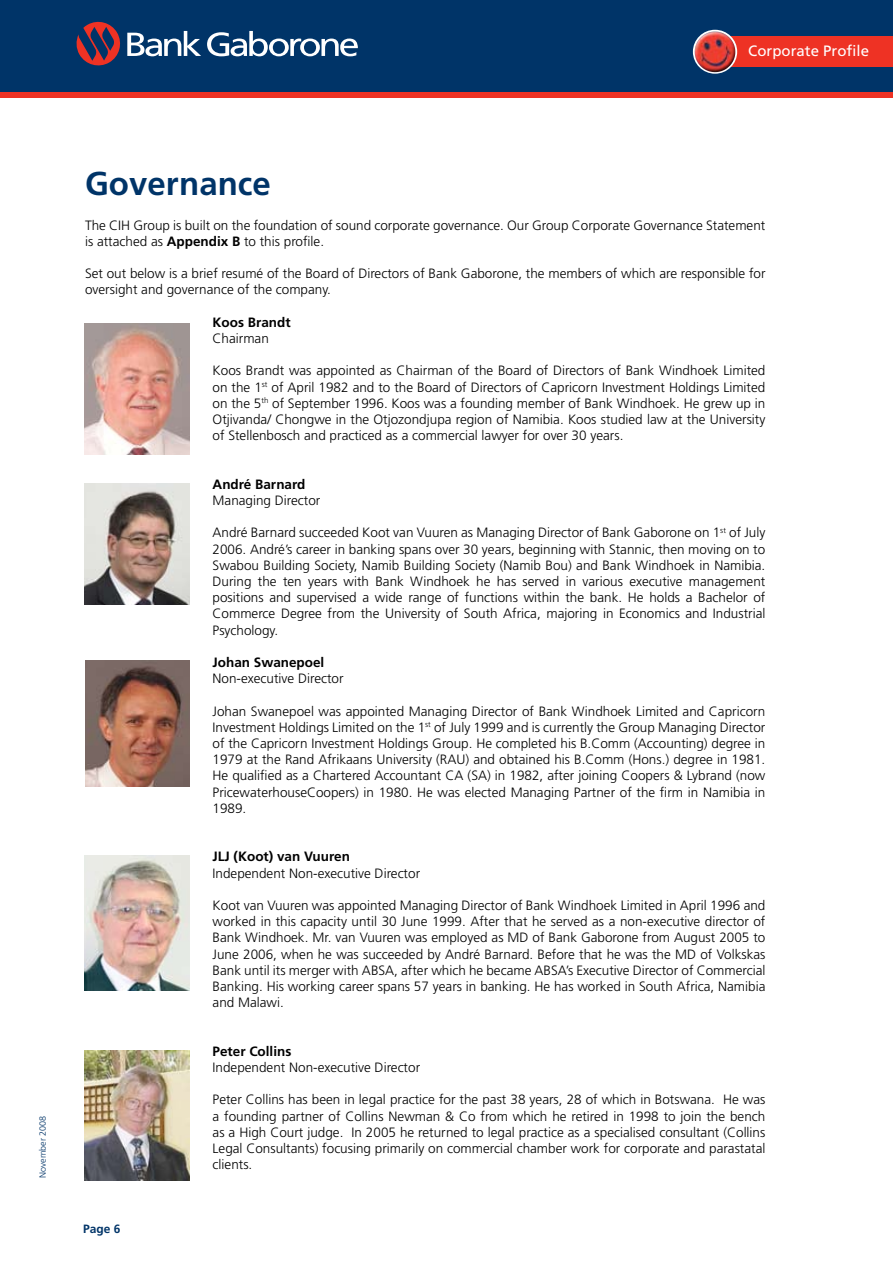
<style>
.page{position:relative;width:893px;height:1263px;background:#fff}
.page>*{position:absolute;margin:0;border:0;box-sizing:border-box;transform-origin:0 0}
.t1{font:700 33px "Frutiger LT Std";color:#003468}
.t2{font:15px "Frutiger LT Std";color:#fff}
.t3{font:300 13.5px/16.2px "Frutiger LT Std";color:#000;text-align:justify}
.t4{font:700 13.5px "Frutiger LT Std";color:#000}
.t5{font:700 12px "Frutiger LT Std";color:#003468}
.t6{font:300 9px "Frutiger LT Std";color:#003468}
.s1{font-weight:700}
</style>
<div class="page">
<div style="left:0;top:0;width:893px;height:97px;background:#003468"></div>
<svg style="left:207px;top:31px;width:151px;height:25px"></svg>
<svg style="left:76px;top:21px;width:125px;height:45px"></svg>
<div style="left:0;top:92px;width:893px;height:6px;background:#ee3224"></div>
<div style="left:719px;top:36px;width:174px;height:31px;background:#ee3224"></div>
<div style="left:693px;top:30px;width:44px;height:44px;border:3px solid #fff;border-radius:50%"></div>
<img style="left:697px;top:32px;width:18px;height:11px">
<img style="left:85px;top:661px;width:105px;height:126px">
<img style="left:84px;top:324px;width:105px;height:131px">
<img style="left:84px;top:855px;width:105px;height:135px">
<img style="left:84px;top:1050px;width:105px;height:130px">
<img style="left:84px;top:483px;width:105px;height:121px">
<p class="t2" style="left:748px;top:42px;width:122px">Corporate Profile</p>
<p class="t6" style="left:38px;top:1178px;width:64px;rotate:-90deg">November 2008</p>
<h1 class="t1" style="left:85px;top:164px;width:187px">Governance</h1>
<p class="t3" style="left:85px;top:217px;width:682px">The CIH Group is built on the foundation of sound corporate governance. Our Group Corporate Governance Statement is attached as <span class="s1">Appendix B</span> to this profile.</p>
<p class="t3" style="left:85px;top:266px;width:682px">Set out below is a brief resumé of the Board of Directors of Bank Gaborone, the members of which are responsible for oversight and governance of the company.</p>
<p class="t4" style="left:213px;top:314px;width:80px">Koos Brandt</p>
<p class="t3" style="left:213px;top:330px;width:58px">Chairman</p>
<p class="t3" style="left:213px;top:363px;width:554px">Koos Brandt was appointed as Chairman of the Board of Directors of Bank Windhoek Limited on the 1<sup>st</sup> of April 1982 and to the Board of Directors of Capricorn Investment Holdings Limited on the 5<sup>th</sup> of September 1996. Koos was a founding member of Bank Windhoek. He grew up in Otjivanda/ Chongwe in the Otjozondjupa region of Namibia. Koos studied law at the University of Stellenbosch and practiced as a commercial lawyer for over 30 years.</p>
<p class="t4" style="left:213px;top:476px;width:94px">André Barnard</p>
<p class="t3" style="left:213px;top:492px;width:109px">Managing Director</p>
<p class="t3" style="left:213px;top:525px;width:554px">André Barnard succeeded Koot van Vuuren as Managing Director of Bank Gaborone on 1<sup>st</sup> of July 2006. André’s career in banking spans over 30 years, beginning with Stannic, then moving on to Swabou Building Society, Namib Building Society (Namib Bou) and Bank Windhoek in Namibia.<br>During the ten years with Bank Windhoek he has served in various executive management positions and supervised a wide range of functions within the bank. He holds a Bachelor of Commerce Degree from the University of South Africa, majoring in Economics and Industrial Psychology.</p>
<p class="t4" style="left:213px;top:654px;width:113px">Johan Swanepoel</p>
<p class="t3" style="left:213px;top:671px;width:132px">Non-executive Director</p>
<p class="t3" style="left:213px;top:703px;width:554px">Johan Swanepoel was appointed Managing Director of Bank Windhoek Limited and Capricorn Investment Holdings Limited on the 1<sup>st</sup> of July 1999 and is currently the Group Managing Director of the Capricorn Investment Holdings Group. He completed his B.Comm (Accounting) degree in 1979 at the Rand Afrikaans University (RAU) and obtained his B.Comm (Hons.) degree in 1981.<br>He qualified as a Chartered Accountant CA (SA) in 1982, after joining Coopers &amp; Lybrand (now PricewaterhouseCoopers) in 1980. He was elected Managing Partner of the firm in Namibia in 1989.</p>
<p class="t4" style="left:213px;top:849px;width:139px">JLJ (Koot) van Vuuren</p>
<p class="t3" style="left:213px;top:865px;width:209px">Independent Non-executive Director</p>
<p class="t3" style="left:213px;top:897px;width:554px">Koot van Vuuren was appointed Managing Director of Bank Windhoek Limited in April 1996 and worked in this capacity until 30 June 1999. After that he served as a non-executive director of Bank Windhoek. Mr. van Vuuren was employed as MD of Bank Gaborone from August 2005 to June 2006, when he was succeeded by André Barnard. Before that he was the MD of Volkskas Bank until its merger with ABSA, after which he became ABSA’s Executive Director of Commercial Banking. His working career spans 57 years in banking. He has worked in South Africa, Namibia and Malawi.</p>
<p class="t4" style="left:213px;top:1043px;width:80px">Peter Collins</p>
<p class="t3" style="left:213px;top:1059px;width:209px">Independent Non-executive Director</p>
<p class="t3" style="left:213px;top:1092px;width:554px">Peter Collins has been in legal practice for the past 38 years, 28 of which in Botswana. He was a founding partner of Collins Newman &amp; Co from which he retired in 1998 to join the bench as a High Court judge. In 2005 he returned to legal practice as a specialised consultant (Collins Legal Consultants) focusing primarily on commercial chamber work for corporate and parastatal clients.</p>
<p class="t5" style="left:83px;top:1222px;width:39px">Page 6</p>
</div>
